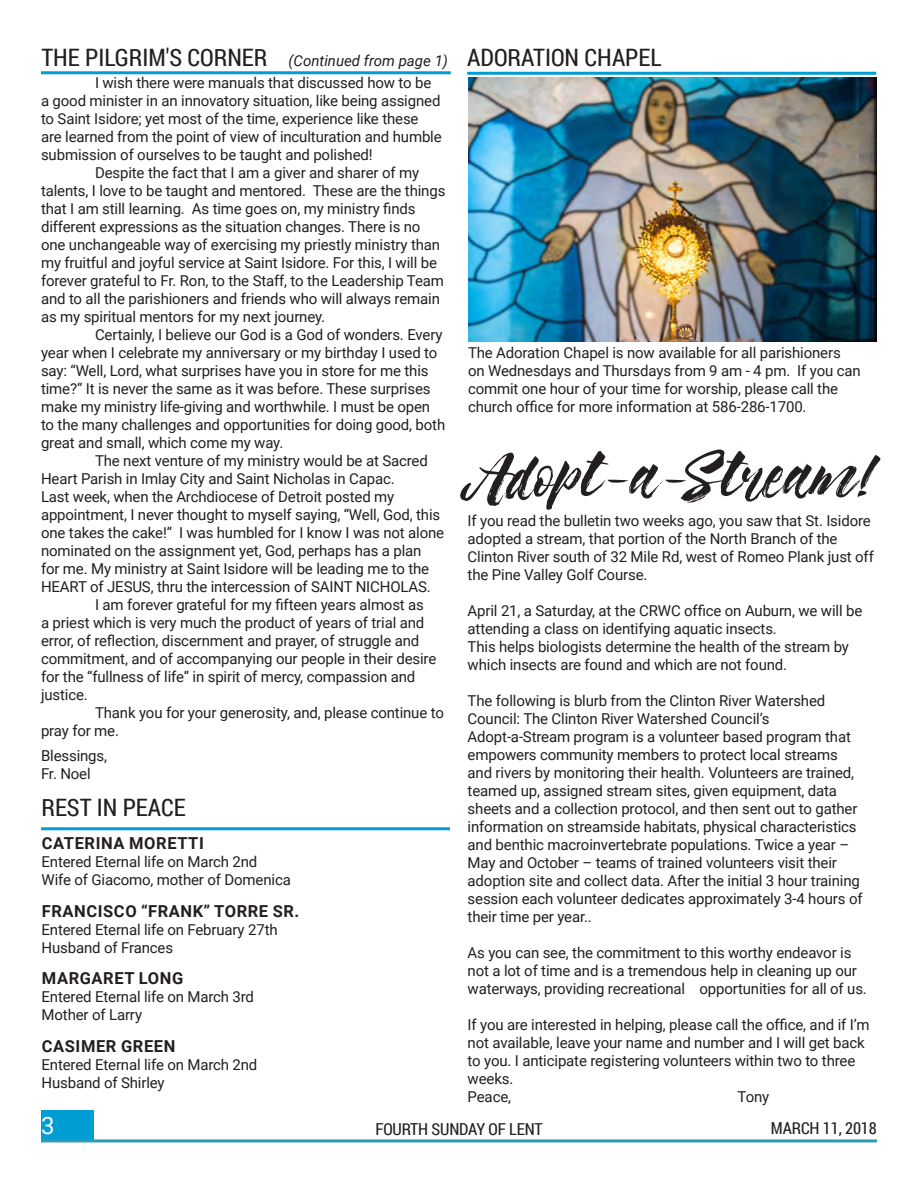
<style>
.page{position:relative;width:918px;height:1188px;background:#fff}
.page>*{position:absolute;margin:0;border:0;box-sizing:border-box;transform-origin:0 0}
.t1{font:52.5px "Syabab FREETESTER";letter-spacing:-.01em;color:#231f20}
.HEADING{font:24px "Roboto Condensed";color:#231f20}
.t2{font:24px "Roboto";color:#fff}
.Mass_Intentions_Body{font:700 16.5px "Roboto";letter-spacing:.035em;color:#231f20}
.t3{font:16.5px "Roboto Condensed";letter-spacing:-.01em;color:#231f20}
.t4{font:15px/18px "Roboto";letter-spacing:-.01em;color:#231f20}
.HEADING-2{font:italic 15px "Roboto";color:#231f20}
.s1{font-family:"Roboto Condensed";font-style:normal;font-size:24px}
</style>
<div class="page">
<div style="left:41px;top:1111px;width:52px;height:29px;background:#009dd4"></div>
<hr style="left:41px;top:1139px;width:836px;height:3px;background:#2a9cba">
<hr style="left:41px;top:71px;width:410px;height:3px;background:#009dd4">
<hr style="left:467px;top:72px;width:409px;height:3px;background:#009dd4">
<img style="left:468px;top:78px;width:408px;height:264px">
<hr style="left:41px;top:827px;width:409px;height:3px;background:#009dd4">
<p class="HEADING-2" style="left:41px;top:50px;width:408px"><span class="s1">THE PILGRIM'S CORNER</span> (Continued from page 1)</p>
<p class="HEADING" style="left:467px;top:41px;width:196px">ADORATION CHAPEL</p>
<p class="t4" style="left:41px;top:73px;width:402px;text-indent:54px">I wish there were manuals that discussed how to be a good minister in an innovatory situation, like being assigned to Saint Isidore; yet most of the time, experience like these are learned from the point of view of inculturation and humble submission of ourselves to be taught and polished!</p>
<p class="t4" style="left:41px;top:163px;width:406px;text-indent:54px">Despite the fact that I am a giver and sharer of my talents, I love to be taught and mentored. These are the things that I am still learning. As time goes on, my ministry finds different expressions as the situation changes. There is no one unchangeable way of exercising my priestly ministry than my fruitful and joyful service at Saint Isidore. For this, I will be forever grateful to Fr. Ron, to the Staff, to the Leadership Team and to all the parishioners and friends who will always remain as my spiritual mentors for my next journey.</p>
<p class="t4" style="left:41px;top:325px;width:406px;text-indent:54px">Certainly, I believe our God is a God of wonders. Every year when I celebrate my anniversary or my birthday I used to say: “Well, Lord, what surprises have you in store for me this time?” It is never the same as it was before. These surprises make my ministry life-giving and worthwhile. I must be open to the many challenges and opportunities for doing good, both great and small, which come my way.</p>
<p class="t4" style="left:41px;top:451px;width:405px;text-indent:54px">The next venture of my ministry would be at Sacred Heart Parish in Imlay City and Saint Nicholas in Capac.<br>Last week, when the Archdiocese of Detroit posted my appointment, I never thought to myself saying, “Well, God, this one takes the cake!” I was humbled for I know I was not alone nominated on the assignment yet, God, perhaps has a plan<br>for me. My ministry at Saint Isidore will be leading me to the HEART of JESUS, thru the intercession of SAINT NICHOLAS.</p>
<p class="t4" style="left:41px;top:595px;width:397px;text-indent:54px">I am forever grateful for my fifteen years almost as<br>a priest which is very much the product of years of trial and error, of reflection, discernment and prayer, of struggle and commitment, and of accompanying our people in their desire for the “fullness of life” in spirit of mercy, compassion and justice.</p>
<p class="t4" style="left:41px;top:703px;width:404px;text-indent:54px">Thank you for your generosity, and, please continue to pray for me.</p>
<p class="t4" style="left:41px;top:746px;width:68px">Blessings,</p>
<p class="t4" style="left:41px;top:764px;width:51px">Fr. Noel</p>
<p class="HEADING" style="left:41px;top:791px;width:146px">REST IN PEACE</p>
<p class="Mass_Intentions_Body" style="left:42px;top:832px;width:164px">CATERINA MORETTI</p>
<p class="t4" style="left:42px;top:852px;width:217px">Entered Eternal life on March 2nd</p>
<p class="t4" style="left:42px;top:870px;width:251px">Wife of Giacomo, mother of Domenica</p>
<p class="Mass_Intentions_Body" style="left:42px;top:899px;width:259px">FRANCISCO “FRANK” TORRE SR.</p>
<p class="t4" style="left:42px;top:920px;width:238px">Entered Eternal life on February 27th</p>
<p class="t4" style="left:42px;top:938px;width:133px">Husband of Frances</p>
<p class="Mass_Intentions_Body" style="left:42px;top:967px;width:143px">MARGARET LONG</p>
<p class="t4" style="left:42px;top:987px;width:214px">Entered Eternal life on March 3rd</p>
<p class="t4" style="left:42px;top:1005px;width:102px">Mother of Larry</p>
<p class="Mass_Intentions_Body" style="left:42px;top:1034px;width:135px">CASIMER GREEN</p>
<p class="t4" style="left:42px;top:1055px;width:217px">Entered Eternal life on March 2nd</p>
<p class="t4" style="left:42px;top:1073px;width:125px">Husband of Shirley</p>
<p class="t4" style="left:468px;top:343px;width:394px">The Adoration Chapel is now available for all parishioners on Wednesdays and Thursdays from 9 am - 4 pm. If you can commit one hour of your time for worship, please call the church office for more information at 586-286-1700.</p>
<p class="t1" style="left:472px;top:445px;width:409px">Adopt-a-Stream!</p>
<p class="t4" style="left:468px;top:511px;width:408px">If you read the bulletin two weeks ago, you saw that St. Isidore adopted a stream, that portion of the North Branch of the Clinton River south of 32 Mile Rd, west of Romeo Plank just off the Pine Valley Golf Course.</p>
<p class="t4" style="left:468px;top:601px;width:396px">April 21, a Saturday, at the CRWC office on Auburn, we will be attending a class on identifying aquatic insects.</p>
<p class="t4" style="left:468px;top:637px;width:383px">This helps biologists determine the health of the stream by which insects are found and which are not found.</p>
<p class="t4" style="left:468px;top:691px;width:396px">The following is blurb from the Clinton River Watershed Council: The Clinton River Watershed Council’s Adopt-a-Stream program is a volunteer based program that empowers community members to protect local streams and rivers by monitoring their health. Volunteers are trained, teamed up, assigned stream sites, given equipment, data sheets and a collection protocol, and then sent out to gather information on streamside habitats, physical characteristics and benthic macroinvertebrate populations. Twice a year – May and October – teams of trained volunteers visit their adoption site and collect data. After the initial 3 hour training session each volunteer dedicates approximately 3-4 hours of their time per year..</p>
<p class="t4" style="left:468px;top:943px;width:401px">As you can see, the commitment to this worthy endeavor is not a lot of time and is a tremendous help in cleaning up our waterways, providing recreational opportunities for all of us.</p>
<p class="t4" style="left:468px;top:1015px;width:403px">If you are interested in helping, please call the office, and if I’m not available, leave your name and number and I will get back to you. I anticipate registering volunteers within two to three weeks.</p>
<p class="t4" style="left:468px;top:1087px;width:45px">Peace,</p>
<p class="t4" style="left:738px;top:1087px;width:33px">Tony</p>
<h2 class="t2" style="left:41px;top:1109px;width:15px">3</h2>
<p class="t3" style="left:375px;top:1117px;width:169px">FOURTH SUNDAY OF LENT</p>
<p class="t3" style="left:771px;top:1117px;width:107px">MARCH 11, 2018</p>
</div>
